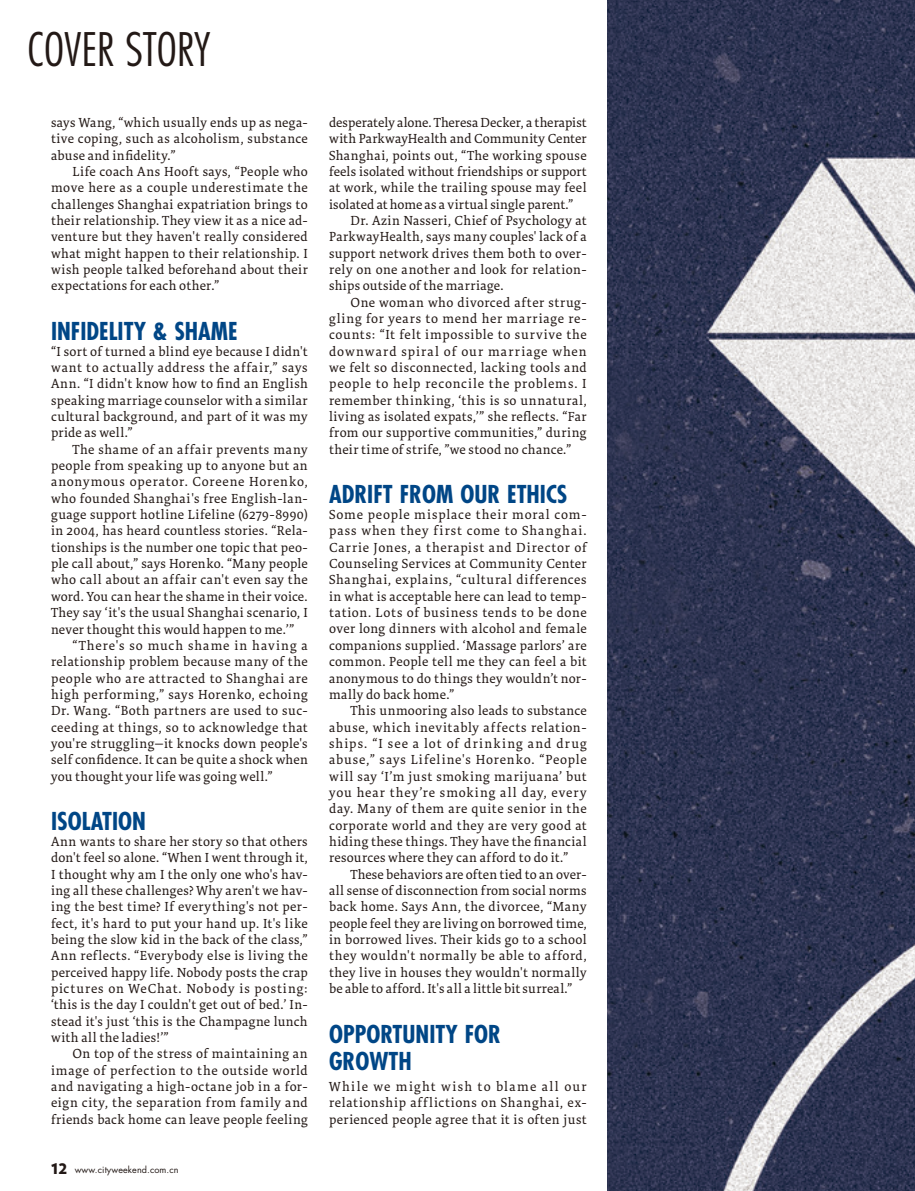
<style>
.page{position:relative;width:915px;height:1191px;background:#fff}
.page>*{position:absolute;margin:0;border:0;box-sizing:border-box;transform-origin:0 0}
.t1{font:300 condensed 45px "Futura Std";color:#231916}
.t2{font:700 condensed 24px/27px "Futura Std";color:#004686}
.t3{font:13.5px/16.4px "Tundra Pro";letter-spacing:.025em;color:#231916;text-align:justify}
.t4{font:13.5px "Tundra Pro";letter-spacing:.005em;color:#231916}
.t5{font:13.5px "Tundra Pro";letter-spacing:.055em;color:#231916}
.t6{font:13.5px "Tundra Pro";letter-spacing:.05em;color:#231916}
.t7{font:13.5px "Tundra Pro";letter-spacing:.045em;color:#231916}
.t8{font:13.5px "Tundra Pro";letter-spacing:.075em;color:#231916}
.t9{font:9px "Futura Std";letter-spacing:.01em;color:#231916}
.s1{font-family:"Verlag";font-weight:900;font-size:18px}
</style>
<div class="page">
<img style="left:607px;top:0;width:307px;height:1191px">
<h1 class="t1" style="left:28px;top:23px;width:185px">COVER STORY</h1>
<p class="t3" style="left:51px;top:114px;width:258px">says Wang, “which usually ends up as nega&shy;tive coping, such as alcoholism, substance abuse and infidelity.”</p>
<p class="t3" style="left:51px;top:163px;width:258px;text-indent:21px">Life coach Ans Hooft says, “People who move here as a couple underestimate the challenges Shanghai expatriation brings to their relationship. They view it as a nice ad&shy;venture but they haven't really considered what might happen to their relationship. I wish people talked beforehand about their expectations for each other.”</p>
<h2 class="t2" style="left:51px;top:318px;width:188px">INFIDELITY &amp; SHAME</h2>
<p class="t3" style="left:51px;top:343px;width:258px">“I sort of turned a blind eye because I didn't want to actually address the affair,” says Ann. “I didn't know how to find an English speaking marriage counselor with a similar cultural background, and part of it was my pride as well.”</p>
<p class="t3" style="left:51px;top:441px;width:258px;text-indent:21px">The shame of an affair prevents many people from speaking up to anyone but an anonymous operator. Coreene Horenko, who founded Shanghai's free English-lan&shy;guage support hotline Lifeline (6279-8990) in 2004, has heard countless stories. “Rela&shy;tionships is the number one topic that peo&shy;ple call about,” says Horenko. “Many people who call about an affair can't even say the word. You can hear the shame in their voice.<br>They say ‘it's the usual Shanghai scenario, I never thought this would happen to me.’”</p>
<p class="t3" style="left:51px;top:637px;width:258px;text-indent:21px">“There's so much shame in having a relationship problem because many of the people who are attracted to Shanghai are high performing,” says Horenko, echoing Dr. Wang. “Both partners are used to suc&shy;ceeding at things, so to acknowledge that you're struggling—it knocks down people's self confidence. It can be quite a shock when you thought your life was going well.”</p>
<h2 class="t2" style="left:51px;top:808px;width:96px">ISOLATION</h2>
<p class="t3" style="left:51px;top:833px;width:258px">Ann wants to share her story so that others don't feel so alone. “When I went through it, I thought why am I the only one who's hav&shy;ing all these challenges? Why aren't we hav&shy;ing the best time? If everything's not per&shy;fect, it's hard to put your hand up. It's like being the slow kid in the back of the class,” Ann reflects. “Everybody else is living the perceived happy life. Nobody posts the crap pictures on WeChat. Nobody is posting: ‘this is the day I couldn't get out of bed.’ In&shy;stead it's just ‘this is the Champagne lunch with all the ladies!’”</p>
<p class="t3" style="left:51px;top:1046px;width:258px;text-indent:21px">On top of the stress of maintaining an image of perfection to the outside world and navigating a high-octane job in a for&shy;eign city, the separation from family and friends back home can leave people feeling</p>
<p class="t9" style="left:51px;top:1163px;width:129px"><span class="s1">12</span> www.cityweekend.com.cn</p>
<p class="t4" style="left:329px;top:114px;width:259px">desperately alone. Theresa Decker, a therapist</p>
<p class="t3" style="left:329px;top:131px;width:259px">with ParkwayHealth and Community Center</p>
<p class="t3" style="left:329px;top:147px;width:259px">Shanghai, points out, “The working spouse</p>
<p class="t4" style="left:329px;top:163px;width:259px">feels isolated without friendships or support</p>
<p class="t3" style="left:329px;top:180px;width:259px">at work, while the trailing spouse may feel</p>
<p class="t3" style="left:329px;top:196px;width:246px">isolated at home as a virtual single parent.”</p>
<p class="t3" style="left:350px;top:213px;width:238px">Dr. Azin Nasseri, Chief of Psychology at</p>
<p class="t3" style="left:329px;top:229px;width:259px">ParkwayHealth, says many couples' lack of a</p>
<p class="t3" style="left:329px;top:245px;width:259px">support network drives them both to over-</p>
<p class="t3" style="left:329px;top:262px;width:259px">rely on one another and look for relation-</p>
<p class="t3" style="left:329px;top:278px;width:176px">ships outside of the marriage.</p>
<p class="t3" style="left:350px;top:294px;width:238px">One woman who divorced after strug-</p>
<p class="t5" style="left:329px;top:310px;width:259px">gling for years to mend her marriage re-</p>
<p class="t6" style="left:329px;top:327px;width:259px">counts: “It felt impossible to survive the</p>
<p class="t8" style="left:329px;top:343px;width:259px">downward spiral of our marriage when</p>
<p class="t3" style="left:329px;top:360px;width:259px">we felt so disconnected, lacking tools and</p>
<p class="t5" style="left:329px;top:376px;width:259px">people to help reconcile the problems. I</p>
<p class="t7" style="left:329px;top:392px;width:259px">remember thinking, ‘this is so unnatural,</p>
<p class="t3" style="left:329px;top:409px;width:259px">living as isolated expats,’” she reflects. “Far</p>
<p class="t3" style="left:329px;top:425px;width:259px">from our supportive communities,” during</p>
<p class="t3" style="left:329px;top:441px;width:244px">their time of strife, ”we stood no chance.”</p>
<h2 class="t2" style="left:329px;top:481px;width:240px">ADRIFT FROM OUR ETHICS</h2>
<p class="t3" style="left:329px;top:506px;width:259px">Some people misplace their moral com&shy;pass when they first come to Shanghai.<br>Carrie Jones, a therapist and Director of Counseling Services at Community Center Shanghai, explains, “cultural differences in what is acceptable here can lead to temp&shy;tation. Lots of business tends to be done over long dinners with alcohol and female companions supplied. ‘Massage parlors’ are common. People tell me they can feel a bit anonymous to do things they wouldn’t nor&shy;mally do back home.”</p>
<p class="t3" style="left:329px;top:702px;width:259px;text-indent:21px">This unmooring also leads to substance abuse, which inevitably affects relation&shy;ships. “I see a lot of drinking and drug abuse,” says Lifeline's Horenko. “People will say ‘I’m just smoking marijuana’ but you hear they’re smoking all day, every day. Many of them are quite senior in the corporate world and they are very good at hiding these things. They have the financial resources where they can afford to do it.”</p>
<p class="t3" style="left:329px;top:866px;width:259px;text-indent:21px">These behaviors are often tied to an over&shy;all sense of disconnection from social norms back home. Says Ann, the divorcee, “Many people feel they are living on borrowed time, in borrowed lives. Their kids go to a school they wouldn't normally be able to afford, they live in houses they wouldn't normally be able to afford. It's all a little bit surreal.”</p>
<h2 class="t2" style="left:329px;top:1020px;width:173px">OPPORTUNITY FOR<br>GROWTH</h2>
<p class="t3" style="left:329px;top:1078px;width:259px">While we might wish to blame all our relationship afflictions on Shanghai, ex&shy;perienced people agree that it is often just</p>
</div>
